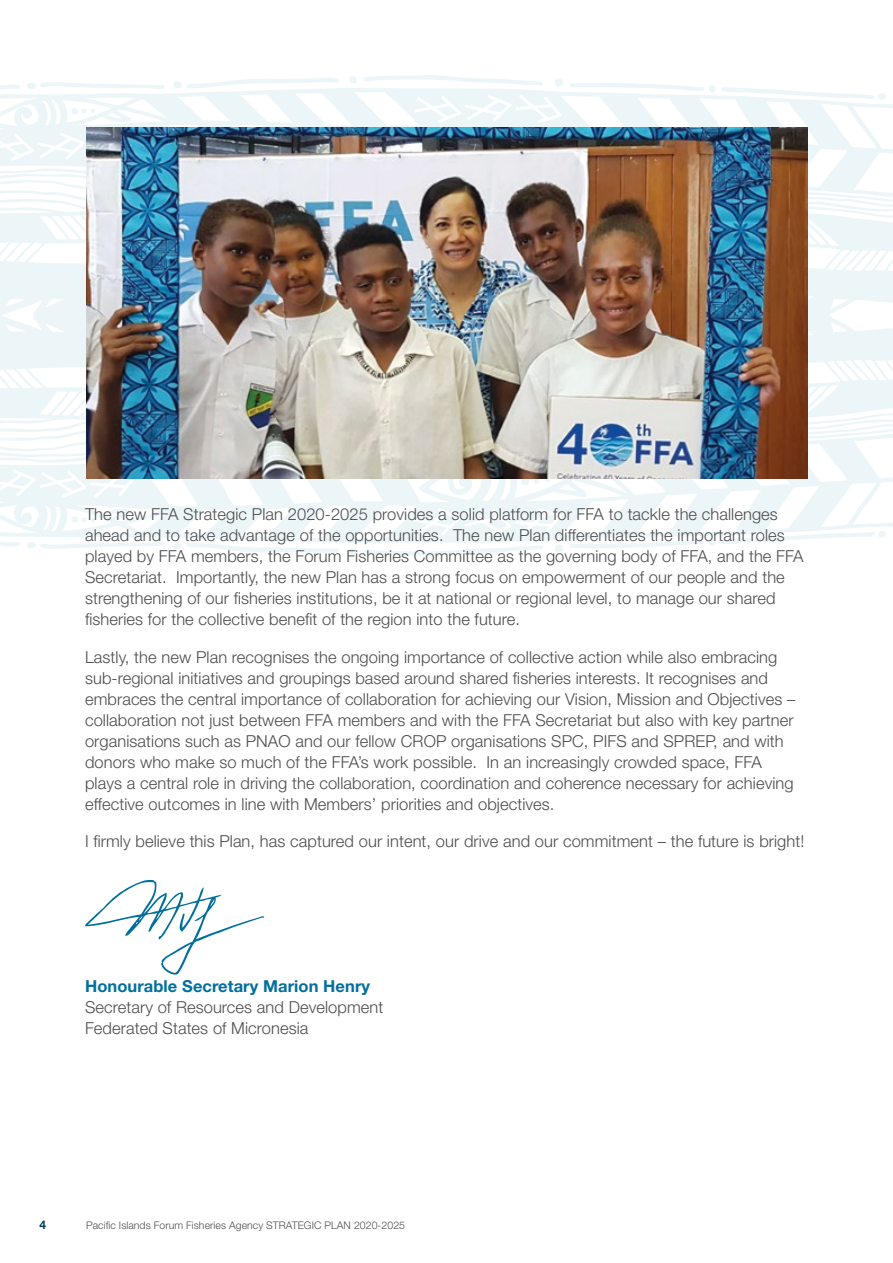
<style>
.page{position:relative;width:893px;height:1263px;background:#fff}
.page>*{position:absolute;margin:0;border:0;box-sizing:border-box;transform-origin:0 0}
.t1{font:300 16.5px/21px "Helvetica Neue LT Std";letter-spacing:.005em;color:#4d4d4f}
.t2{font:700 16.5px "Helvetica Neue LT Std";letter-spacing:.005em;color:#006f9d}
.t3{font:700 12px "Helvetica Neue LT Std";color:#004062}
.t4{font:300 10.5px "Helvetica Neue LT Std";letter-spacing:.005em;color:#4d4d4f}
</style>
<div class="page">
<svg style="left:0;top:75px;width:893px;height:481px;fill:#eef7f9"></svg>
<svg style="left:85px;top:879px;width:179px;height:96px"></svg>
<img style="left:86px;top:128px;width:722px;height:350px">
<p class="t1" style="left:85px;top:503px;width:76px">The new FFA</p>
<p class="t1" style="left:183px;top:503px;width:404px">Strategic Plan 2020-2025 provides a solid platform for FFA</p>
<p class="t1" style="left:85px;top:503px;width:701px;text-indent:524px">to tackle the challenges ahead and to take advantage of the opportunities. The new Plan differentiates the important roles played by FFA</p>
<p class="t1" style="left:85px;top:546px;width:701px;text-indent:106px">members, the Forum Fisheries Committee as the governing body of FFA, and the FFA Secretariat. Importantly, the new Plan has a strong focus on empowerment of our people and the strengthening of our fisheries institutions, be it at national or regional level, to manage our shared fisheries for the collective benefit of the region into the future.</p>
<p class="t1" style="left:85px;top:646px;width:712px">Lastly, the new Plan recognises the ongoing importance of collective action while also embracing sub-regional initiatives and groupings based around shared fisheries interests. It recognises and embraces the central importance of collaboration for achieving our Vision, Mission and Objectives – collaboration not just between FFA</p>
<p class="t1" style="left:338px;top:709px;width:176px">members and with the FFA</p>
<p class="t1" style="left:535px;top:709px;width:260px">Secretariat but also with key partner</p>
<p class="t1" style="left:85px;top:730px;width:184px">organisations such as PNAO</p>
<p class="t1" style="left:295px;top:730px;width:118px">and our fellow CRO</p>
<p class="t1" style="left:436px;top:730px;width:176px">P organisations SPC, PIFS</p>
<p class="t1" style="left:85px;top:730px;width:710px;text-indent:547px">and SPREP, and with donors who make so much of the FFA’s work possible. In an increasingly crowded space, FFA<br>plays a central role in driving the collaboration, coordination and coherence necessary for achieving effective outcomes in line with Members’ priorities and objectives.</p>
<p class="t1" style="left:85px;top:830px;width:721px">I firmly believe this Plan, has captured our intent, our drive and our commitment – the future is bright!</p>
<p class="t2" style="left:85px;top:975px;width:287px">Honourable Secretary Marion Henry</p>
<p class="t1" style="left:85px;top:996px;width:300px">Secretary of Resources and Development<br>Federated States of Micronesia</p>
<p class="t3" style="left:39px;top:1217px;width:8px">4</p>
<p class="t4" style="left:86px;top:1218px;width:320px">Pacific Islands Forum Fisheries Agency Strategic Plan 2020-2025</p>
</div>
